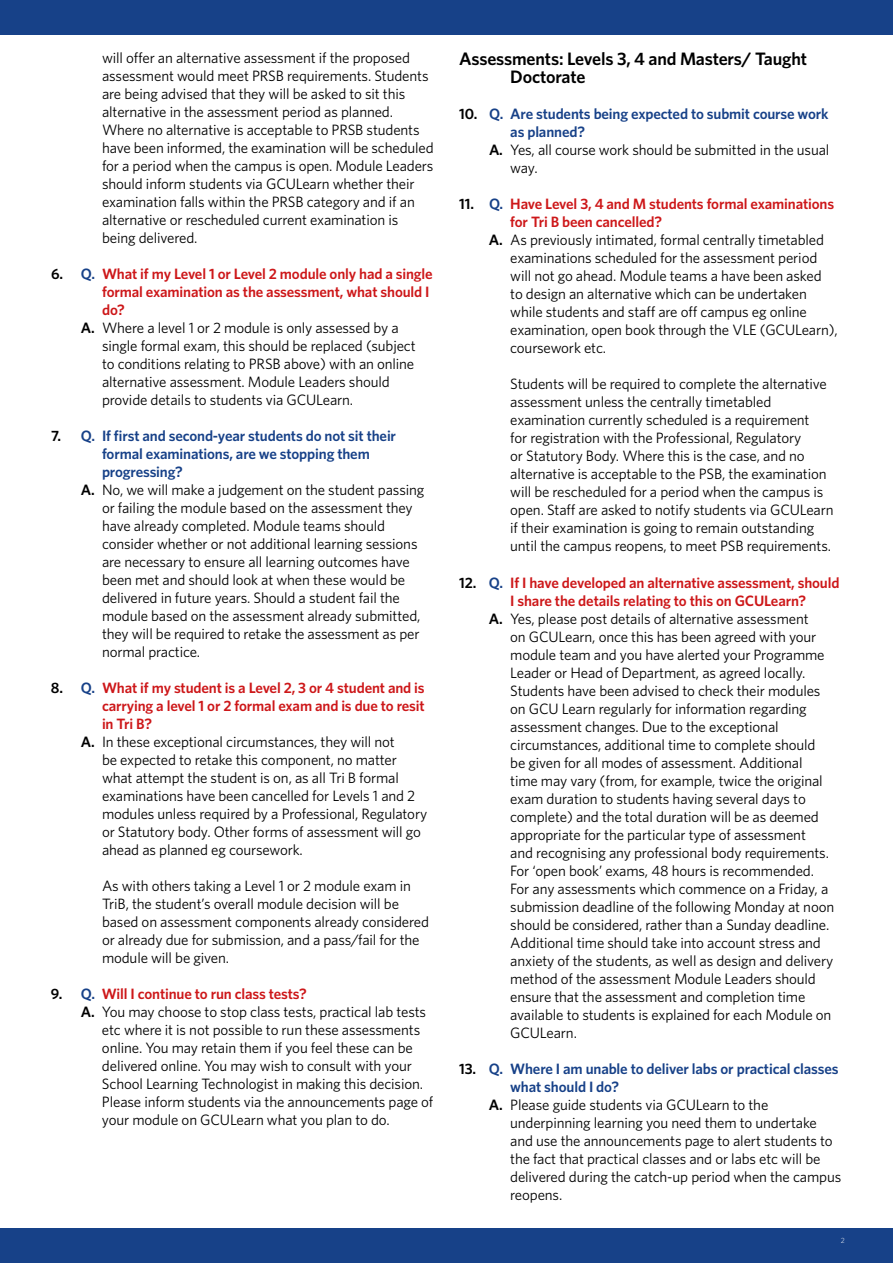
<style>
.page{position:relative;width:893px;height:1263px;background:#fff}
.page>*{position:absolute;margin:0;border:0;box-sizing:border-box;transform-origin:0 0}
.t1{font:600 18px/18px "Whitney";letter-spacing:-.01em;color:#000}
.t2{font:15px/18px "Whitney";letter-spacing:-.01em;color:#000}
.t3{font:600 15px "Whitney";letter-spacing:-.01em;color:#cd1719}
.t4{font:600 15px "Whitney";letter-spacing:-.01em;color:#174188}
.t5{font:300 7.5px "Whitney";color:#fff}
.s1{color:#000}
.s2{color:#174188}
.s3{font-weight:600}
</style>
<div class="page">
<div style="left:0;top:1229px;width:893px;height:34px;background:#174188"></div>
<div style="left:0;top:0;width:893px;height:34px;background:#174188"></div>
<p class="t2" style="left:102px;top:48px;width:333px">will offer an alternative assessment if the proposed assessment would meet PRSB requirements. Students are being advised that they will be asked to sit this alternative in the assessment period as planned.<br>Where no alternative is acceptable to PRSB students have been informed, the examination will be scheduled for a period when the campus is open. Module Leaders should inform students via GCULearn whether their examination falls within the PRSB category and if an alternative or rescheduled current examination is being delivered.</p>
<p class="t3" style="left:51px;top:264px;width:383px"><span class="s1">6.</span> <span class="s2">Q.</span> What if my Level 1 or Level 2 module only had a single</p>
<p class="t3" style="left:102px;top:282px;width:329px">formal examination as the assessment, what should I</p>
<p class="t3" style="left:102px;top:300px;width:24px">do?</p>
<p class="t2" style="left:81px;top:318px;width:320px"><span class="s3">A.</span> Where a level 1 or 2 module is only assessed by a</p>
<p class="t2" style="left:102px;top:336px;width:315px">single formal exam, this should be replaced (subject</p>
<p class="t2" style="left:102px;top:354px;width:314px">to conditions relating to PRSB above) with an online</p>
<p class="t2" style="left:102px;top:372px;width:289px">alternative assessment. Module Leaders should</p>
<p class="t2" style="left:102px;top:390px;width:253px">provide details to students via GCULearn.</p>
<p class="t4" style="left:51px;top:426px;width:347px"><span class="s1">7.</span> Q. If first and second-year students do not sit their</p>
<p class="t4" style="left:102px;top:444px;width:269px">formal examinations, are we stopping them</p>
<p class="t4" style="left:102px;top:462px;width:82px">progressing?</p>
<p class="t2" style="left:81px;top:480px;width:345px"><span class="s3">A.</span> No, we will make a judgement on the student passing</p>
<p class="t2" style="left:102px;top:498px;width:312px">or failing the module based on the assessment they</p>
<p class="t2" style="left:102px;top:516px;width:284px">have already completed. Module teams should</p>
<p class="t2" style="left:102px;top:534px;width:317px">consider whether or not additional learning sessions</p>
<p class="t2" style="left:102px;top:552px;width:309px">are necessary to ensure all learning outcomes have</p>
<p class="t2" style="left:102px;top:570px;width:305px">been met and should look at when these would be</p>
<p class="t2" style="left:102px;top:588px;width:299px">delivered in future years. Should a student fail the</p>
<p class="t2" style="left:102px;top:606px;width:320px">module based on the assessment already submitted,</p>
<p class="t2" style="left:102px;top:624px;width:319px">they will be required to retake the assessment as per</p>
<p class="t2" style="left:102px;top:642px;width:100px">normal practice.</p>
<p class="t3" style="left:51px;top:678px;width:375px"><span class="s1">8.</span> <span class="s2">Q.</span> What if my student is a Level 2, 3 or 4 student and is</p>
<p class="t3" style="left:102px;top:696px;width:324px">carrying a level 1 or 2 formal exam and is due to resit</p>
<p class="t3" style="left:102px;top:714px;width:52px">in Tri B?</p>
<p class="t2" style="left:81px;top:732px;width:316px"><span class="s3">A.</span> In these exceptional circumstances, they will not</p>
<p class="t2" style="left:102px;top:750px;width:296px">be expected to retake this component, no matter</p>
<p class="t2" style="left:102px;top:768px;width:298px">what attempt the student is on, as all Tri B formal</p>
<p class="t2" style="left:102px;top:786px;width:315px">examinations have been cancelled for Levels 1 and 2</p>
<p class="t2" style="left:102px;top:804px;width:327px">modules unless required by a Professional, Regulatory</p>
<p class="t2" style="left:102px;top:822px;width:320px">or Statutory body. Other forms of assessment will go</p>
<p class="t2" style="left:102px;top:840px;width:202px">ahead as planned eg coursework.</p>
<p class="t2" style="left:102px;top:876px;width:328px">As with others taking a Level 1 or 2 module exam in TriB, the student’s overall module decision will be based on assessment components already considered or already due for submission, and a pass/fail for the module will be given.</p>
<p class="t3" style="left:51px;top:984px;width:257px"><span class="s1">9.</span> <span class="s2">Q.</span> Will I continue to run class tests?</p>
<p class="t2" style="left:81px;top:1002px;width:347px"><span class="s3">A.</span> You may choose to stop class tests, practical lab tests</p>
<p class="t2" style="left:102px;top:1020px;width:320px">etc where it is not possible to run these assessments</p>
<p class="t2" style="left:102px;top:1038px;width:312px">online. You may retain them if you feel these can be</p>
<p class="t2" style="left:102px;top:1056px;width:311px">delivered online. You may wish to consult with your</p>
<p class="t2" style="left:102px;top:1074px;width:323px">School Learning Technologist in making this decision.</p>
<p class="t2" style="left:102px;top:1092px;width:333px">Please inform students via the announcements page of</p>
<p class="t2" style="left:102px;top:1110px;width:289px">your module on GCULearn what you plan to do.</p>
<p class="t1" style="left:510px;top:50px;width:298px;text-indent:-51px">Assessments: Levels 3, 4 and Masters/ Taught<br>Doctorate</p>
<p class="t4" style="left:459px;top:104px;width:371px"><span class="s1">10.</span> Q. Are students being expected to submit course work</p>
<p class="t4" style="left:510px;top:122px;width:76px">as planned?</p>
<p class="t2" style="left:489px;top:141px;width:342px"><span class="s3">A.</span> Yes, all course work should be submitted in the usual</p>
<p class="t2" style="left:510px;top:159px;width:29px">way.</p>
<p class="t3" style="left:459px;top:194px;width:376px"><span class="s1">11.</span> <span class="s2">Q.</span> Have Level 3, 4 and M students formal examinations</p>
<p class="t3" style="left:510px;top:212px;width:153px">for Tri B been cancelled?</p>
<p class="t2" style="left:489px;top:231px;width:337px"><span class="s3">A.</span> As previously intimated, formal centrally timetabled</p>
<p class="t2" style="left:510px;top:249px;width:309px">examinations scheduled for the assessment period</p>
<p class="t2" style="left:510px;top:267px;width:313px">will not go ahead. Module teams a have been asked</p>
<p class="t2" style="left:510px;top:285px;width:298px">to design an alternative which can be undertaken</p>
<p class="t2" style="left:510px;top:303px;width:298px">while students and staff are off campus eg online</p>
<p class="t2" style="left:510px;top:321px;width:329px">examination, open book through the VLE (GCULearn),</p>
<p class="t2" style="left:510px;top:339px;width:97px">coursework etc.</p>
<p class="t2" style="left:510px;top:375px;width:325px">Students will be required to complete the alternative assessment unless the centrally timetabled examination currently scheduled is a requirement<br>for registration with the Professional, Regulatory<br>or Statutory Body. Where this is the case, and no alternative is acceptable to the PSB, the examination will be rescheduled for a period when the campus is open. Staff are asked to notify students via GCULearn if their examination is going to remain outstanding until the campus reopens, to meet PSB requirements.</p>
<p class="t3" style="left:459px;top:572px;width:382px"><span class="s1">12.</span> <span class="s2">Q.</span> If I have developed an alternative assessment, should</p>
<p class="t3" style="left:510px;top:590px;width:297px">I share the details relating to this on GCULearn?</p>
<p class="t2" style="left:489px;top:609px;width:321px"><span class="s3">A.</span> Yes, please post details of alternative assessment</p>
<p class="t2" style="left:510px;top:627px;width:308px">on GCULearn, once this has been agreed with your</p>
<p class="t2" style="left:510px;top:645px;width:316px">module team and you have alerted your Programme</p>
<p class="t2" style="left:510px;top:663px;width:297px">Leader or Head of Department, as agreed locally.</p>
<p class="t2" style="left:510px;top:681px;width:312px">Students have been advised to check their modules</p>
<p class="t2" style="left:510px;top:699px;width:298px">on GCU Learn regularly for information regarding</p>
<p class="t2" style="left:510px;top:717px;width:270px">assessment changes. Due to the exceptional</p>
<p class="t2" style="left:510px;top:735px;width:307px">circumstances, additional time to complete should</p>
<p class="t2" style="left:510px;top:753px;width:294px">be given for all modes of assessment. Additional</p>
<p class="t2" style="left:510px;top:771px;width:314px">time may vary (from, for example, twice the original</p>
<p class="t2" style="left:510px;top:789px;width:297px">exam duration to students having several days to</p>
<p class="t2" style="left:510px;top:807px;width:310px">complete) and the total duration will be as deemed</p>
<p class="t2" style="left:510px;top:825px;width:297px">appropriate for the particular type of assessment</p>
<p class="t2" style="left:510px;top:843px;width:320px">and recognising any professional body requirements.</p>
<p class="t2" style="left:510px;top:861px;width:305px">For ‘open book’ exams, 48 hours is recommended.</p>
<p class="t2" style="left:510px;top:879px;width:320px">For any assessments which commence on a Friday, a</p>
<p class="t2" style="left:510px;top:897px;width:325px">submission deadline of the following Monday at noon</p>
<p class="t2" style="left:510px;top:915px;width:321px">should be considered, rather than a Sunday deadline.</p>
<p class="t2" style="left:510px;top:933px;width:312px">Additional time should take into account stress and</p>
<p class="t2" style="left:510px;top:951px;width:325px">anxiety of the students, as well as design and delivery</p>
<p class="t2" style="left:510px;top:969px;width:307px">method of the assessment Module Leaders should</p>
<p class="t2" style="left:510px;top:987px;width:297px">ensure that the assessment and completion time</p>
<p class="t2" style="left:510px;top:1005px;width:323px">available to students is explained for each Module on</p>
<p class="t2" style="left:510px;top:1023px;width:68px">GCULearn.</p>
<p class="t4" style="left:459px;top:1058px;width:381px"><span class="s1">13.</span> Q. Where I am unable to deliver labs or practical classes</p>
<p class="t4" style="left:510px;top:1076px;width:110px">what should I do?</p>
<p class="t2" style="left:489px;top:1095px;width:281px"><span class="s3">A.</span> Please guide students via GCULearn to the</p>
<p class="t2" style="left:510px;top:1113px;width:308px">underpinning learning you need them to undertake</p>
<p class="t2" style="left:510px;top:1131px;width:324px">and use the announcements page to alert students to</p>
<p class="t2" style="left:510px;top:1149px;width:312px">the fact that practical classes and or labs etc will be</p>
<p class="t2" style="left:510px;top:1167px;width:333px">delivered during the catch-up period when the campus</p>
<p class="t2" style="left:510px;top:1185px;width:54px">reopens.</p>
<p class="t5" style="left:841px;top:1236px;width:6px">2</p>
</div>
